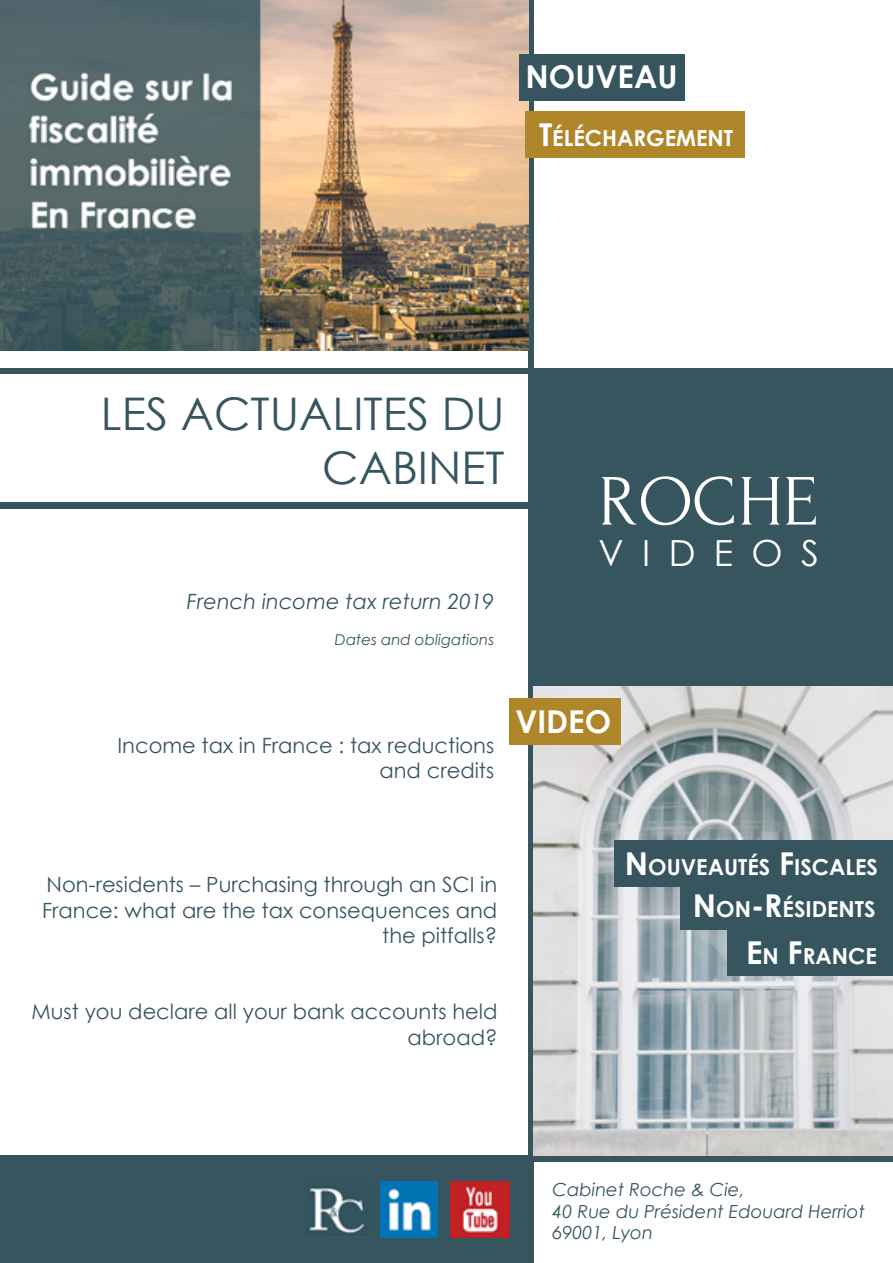
<style>
.page{position:relative;width:893px;height:1263px;background:#fff}
.page>*{position:absolute;margin:0;border:0;box-sizing:border-box;transform-origin:0 0}
.t1{font:72px "Forum";letter-spacing:.01em;color:#fff}
.t2{font:45px/54px "Century Gothic";color:#36555f;text-align:right}
.t3{font:36px "Century Gothic";letter-spacing:.51em;color:#fff}
.t4{font:700 31.5px "Century Gothic";color:#fff}
.t5{font:700 22.05px "Century Gothic";color:#fff}
.t6{font:21px/25.2px "Century Gothic";color:#36555f;text-align:right}
.t7{font:italic 21px "Century Gothic";color:#36555f}
.t8{font:italic 18px "Century Gothic";color:#36555f}
.t9{font:italic 15px "Century Gothic";color:#36555f}
.s1{font-size:31.5px}
</style>
<div class="page">
<div style="left:528px;top:0;width:6px;height:1263px;background:#36555f"></div>
<div style="left:0;top:368px;width:893px;height:6px;background:#36555f"></div>
<div style="left:0;top:502px;width:534px;height:7px;background:#36555f"></div>
<div style="left:534px;top:371px;width:359px;height:315px;background:#36555f"></div>
<div style="left:0;top:1155px;width:528px;height:108px;background:#36555f"></div>
<img style="left:0;top:0;width:528px;height:350px">
<div style="left:520px;top:54px;width:165px;height:47px;background:#36555f"></div>
<div style="left:526px;top:111px;width:219px;height:47px;background:#af872a"></div>
<div style="left:529px;top:1155px;width:364px;height:6px;background:#36555f"></div>
<img style="left:309px;top:1187px;width:55px;height:48px">
<img style="left:381px;top:1181px;width:57px;height:57px">
<img style="left:451px;top:1181px;width:58px;height:57px">
<img style="left:534px;top:686px;width:359px;height:469px">
<div style="left:509px;top:698px;width:111px;height:47px;background:#af872a"></div>
<div style="left:614px;top:841px;width:279px;height:46px;background:#36555f"></div>
<div style="left:680px;top:883px;width:213px;height:46px;background:#36555f"></div>
<div style="left:727px;top:929px;width:166px;height:47px;background:#36555f"></div>
<p class="t4" style="left:526px;top:53px;width:153px">NOUVEAU</p>
<p class="t5" style="left:539px;top:121px;width:170px"><span class="s1">T</span>ÉLÉCHARGEMENT</p>
<p class="t2" style="left:101px;top:386px;width:405px">LES ACTUALITES DU<br>CABINET</p>
<p class="t7" style="left:187px;top:587px;width:309px">French income tax return 2019</p>
<p class="t9" style="left:335px;top:629px;width:161px">Dates and obligations</p>
<p class="t1" style="left:599px;top:463px;width:221px">ROCHE</p>
<p class="t3" style="left:599px;top:527px;width:222px">VIDEOS</p>
<p class="t6" style="left:118px;top:732px;width:378px">Income tax in France : tax reductions and credits</p>
<p class="t4" style="left:515px;top:697px;width:97px">VIDEO</p>
<p class="t6" style="left:42px;top:872px;width:457px">Non-residents – Purchasing through an SCI in<br>France: what are the tax consequences and the pitfalls?</p>
<p class="t6" style="left:32px;top:999px;width:467px">Must you declare all your bank accounts held abroad?</p>
<p class="t5" style="left:625px;top:850px;width:39px"><span class="s1">N</span>OUVEAUT</p>
<p class="t5" style="left:747px;top:850px;width:132px">ÉS <span class="s1">F</span>ISCALES</p>
<p class="t5" style="left:693px;top:892px;width:125px"><span class="s1">N</span>ON <span class="s1">-R</span>ÉSIDENT</p>
<p class="t5" style="left:864px;top:892px;width:13px">S</p>
<p class="t5" style="left:746px;top:939px;width:129px"><span class="s1">E</span>N <span class="s1">F</span>RANCE</p>
<p class="t8" style="left:552px;top:1177px;width:194px">Cabinet Roche &amp; Cie,</p>
<p class="t8" style="left:552px;top:1199px;width:314px">40 Rue du Président Edouard Herriot</p>
<p class="t8" style="left:552px;top:1220px;width:102px">69001, Lyon</p>
</div>
